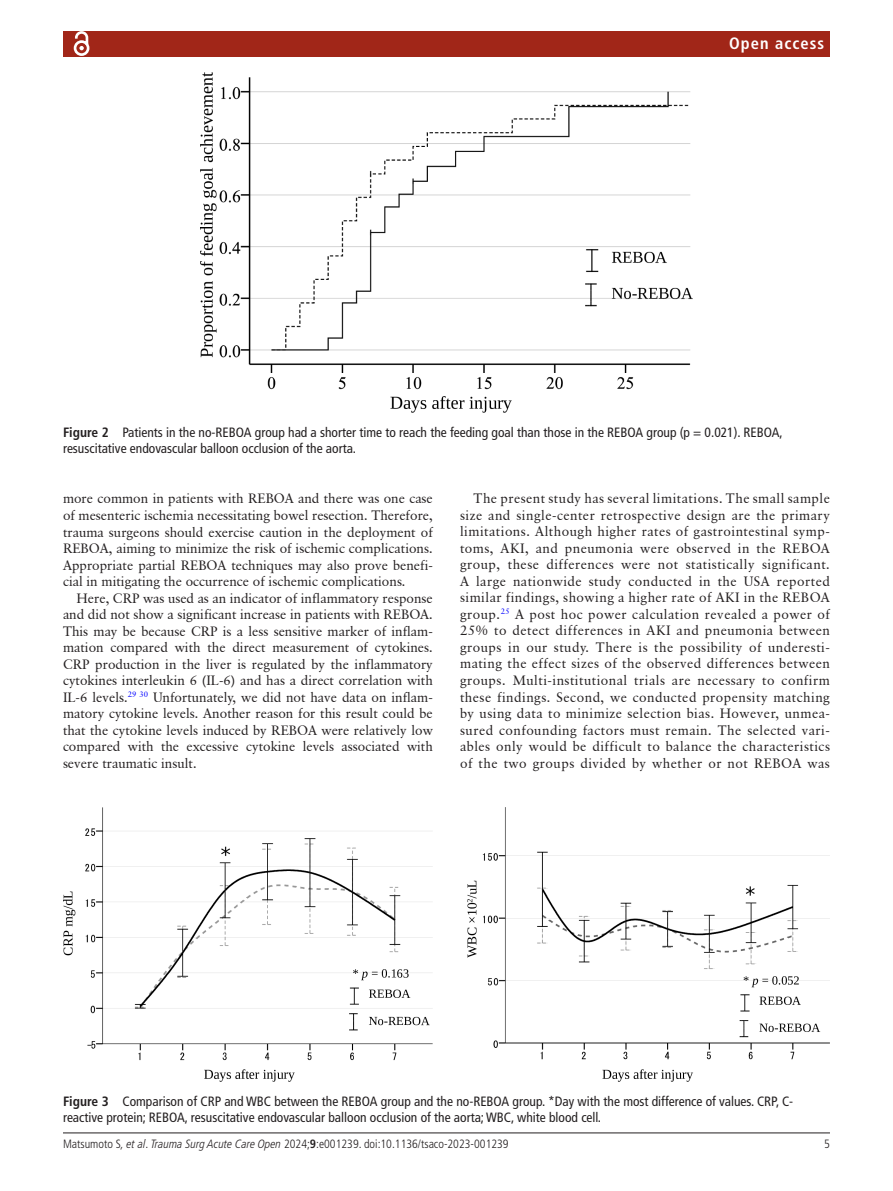
<style>
.page{position:relative;width:893px;height:1191px;background:#fff}
.page>*{position:absolute;margin:0;border:0;box-sizing:border-box;transform-origin:0 0}
.t1{font:700 condensed 16.5px "Frutiger LT Std";letter-spacing:.065em;color:#fff}
.t2{font:13.5px/16.5px "Classical Garamond BT";color:#231f20;text-align:justify}
.t3{font:condensed 13.5px/16.5px "Frutiger LT Pro";color:#231f20}
.t4{font:300 condensed 12px "Frutiger LT Pro";color:#231f20}
.s1{font-weight:700}
.s2{font-style:italic}
</style>
<div class="page">
<hr style="left:63px;top:1132px;width:767px;height:1px;background:#231f20">
<div style="left:63px;top:31px;width:767px;height:25px;background:#a12618"></div>
<svg style="left:72px;top:31px;width:19px;height:26px"></svg>
<img style="left:200px;top:72px;width:493px;height:341px">
<img style="left:63px;top:807px;width:767px;height:274px">
<p class="t1" style="left:729px;top:34px;width:97px">Open access</p>
<p class="t3" style="left:63px;top:424px;width:721px"><span class="s1">Figure 2</span> Patients in the no-REBOA group had a shorter time to reach the feeding goal than those in the REBOA group (p = 0.021). REBOA, resuscitative endovascular balloon occlusion of the aorta.</p>
<p class="t2" style="left:63px;top:490px;width:371px">more common in patients with REBOA and there was one case of mesenteric ischemia necessitating bowel resection. Therefore, trauma surgeons should exercise caution in the deployment of REBOA, aiming to minimize the risk of ischemic complications.<br>Appropriate partial REBOA techniques may also prove benefi&shy;cial in mitigating the occurrence of ischemic complications.</p>
<p class="t2" style="left:63px;top:589px;width:371px;text-indent:14px">Here, CRP was used as an indicator of inflammatory response and did not show a significant increase in patients with REBOA.<br>This may be because CRP is a less sensitive marker of inflam&shy;mation compared with the direct measurement of cytokines.<br>CRP production in the liver is regulated by the inflammatory cytokines interleukin 6 (IL-6) and has a direct correlation with IL-6 levels.<sup>29</sup> <sup>30</sup> Unfortunately, we did not have data on inflam&shy;matory cytokine levels. Another reason for this result could be that the cytokine levels induced by REBOA were relatively low compared with the excessive cytokine levels associated with severe traumatic insult.</p>
<p class="t2" style="left:460px;top:490px;width:371px;text-indent:14px">The present study has several limitations. The small sample size and single-center retrospective design are the primary limitations. Although higher rates of gastrointestinal symp&shy;toms, AKI, and pneumonia were observed in the REBOA group, these differences were not statistically significant.<br>A large nationwide study conducted in the USA reported similar findings, showing a higher rate of AKI in the REBOA group.<sup>25</sup> A post hoc power calculation revealed a power of 25% to detect differences in AKI and pneumonia between groups in our study. There is the possibility of underesti&shy;mating the effect sizes of the observed differences between groups. Multi-institutional trials are necessary to confirm these findings. Second, we conducted propensity matching by using data to minimize selection bias. However, unmea&shy;sured confounding factors must remain. The selected vari&shy;ables only would be difficult to balance the characteristics of the two groups divided by whether or not REBOA was</p>
<p class="t3" style="left:63px;top:1092px;width:732px"><span class="s1">Figure 3</span> Comparison of CRP and WBC between the REBOA group and the no-REBOA group. *Day with the most difference of values. CRP, C&shy;reactive protein; REBOA, resuscitative endovascular balloon occlusion of the aorta; WBC, white blood cell.</p>
<p class="t4" style="left:63px;top:1136px;width:447px">Matsumoto S<span class="s2">, et al</span>. <span class="s2">Trauma Surg Acute Care Open</span> 2024;<span class="s1">9</span>:e001239. doi:10.1136/tsaco-2023-001239</p>
<p class="t4" style="left:824px;top:1136px;width:7px">5</p>
</div>
